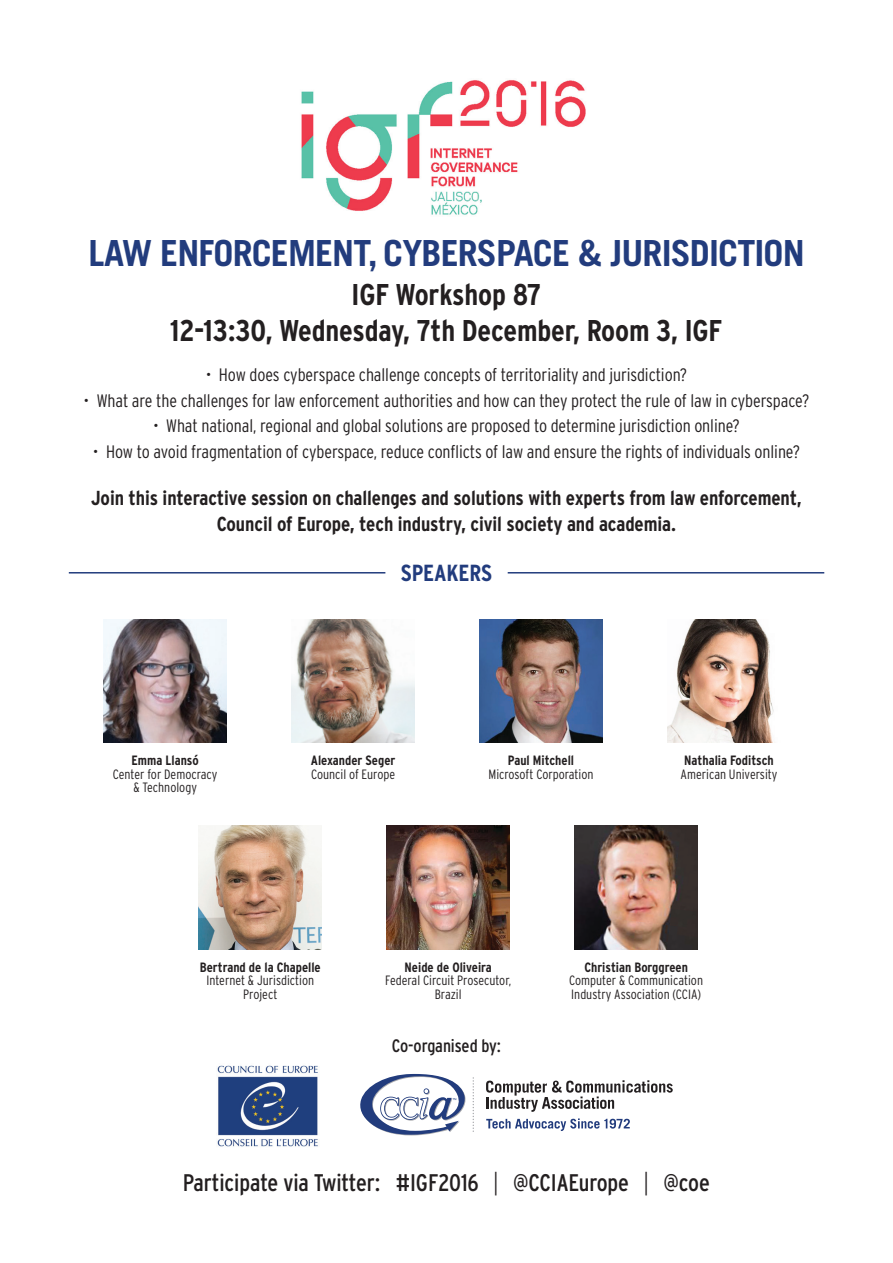
<style>
.page{position:relative;width:893px;height:1263px;background:#fff}
.page>*{position:absolute;margin:0;border:0;box-sizing:border-box;transform-origin:0 0}
.t1{font:700 36px "Trade Gothic";letter-spacing:-.025em;color:#223c7d}
.t2{font:700 condensed 30px/36.6px "Interstate";letter-spacing:-.005em;color:#231f20;text-align:center}
.t3{font:condensed 24px "Interstate";letter-spacing:-.005em;color:#231f20}
.t4{font:700 condensed 23.25px "Interstate";letter-spacing:-.005em;color:#223c7d}
.t5{font:700 condensed 20.25px/25.5px "Interstate";letter-spacing:-.005em;color:#231f20;text-align:center}
.t6{font:300 condensed 18px "Interstate";letter-spacing:-.005em;color:#231f20}
.t7{font:condensed 18px "Interstate";letter-spacing:-.005em;color:#231f20}
.t8{font:300 condensed 13.5px/13.5px "Interstate";color:#231f20;text-align:center}
.t9{font:700 condensed 13.5px "Interstate";color:#231f20}
</style>
<div class="page">
<img style="left:575px;top:826px;width:123px;height:123px">
<img style="left:301px;top:80px;width:285px;height:135px">
<hr style="left:508px;top:572px;width:316px;height:1px;background:#223c7d">
<hr style="left:69px;top:572px;width:316px;height:1px;background:#223c7d">
<img style="left:104px;top:619px;width:123px;height:124px">
<img style="left:292px;top:619px;width:123px;height:124px">
<img style="left:479px;top:619px;width:124px;height:124px">
<img style="left:667px;top:620px;width:107px;height:123px">
<img style="left:199px;top:826px;width:123px;height:123px">
<img style="left:387px;top:826px;width:123px;height:123px">
<svg style="left:360px;top:1074px;width:106px;height:61px"></svg>
<svg style="left:473px;top:1077px;width:1px;height:55px"></svg>
<svg style="left:486px;top:1080px;width:187px;height:32px"></svg>
<svg style="left:486px;top:1118px;width:144px;height:13px"></svg>
<img style="left:217px;top:1065px;width:101px;height:82px">
<h1 class="t1" style="left:88px;top:231px;width:718px">LAW ENFORCEMENT, CYBERSPACE &amp; JURISDICTION</h1>
<h2 class="t2" style="left:170px;top:276px;width:554px">IGF Workshop 87<br>12-13:30, Wednesday, 7th December, Room 3, IGF</h2>
<p class="t6" style="left:206px;top:365px;width:483px">• How does cyberspace challenge concepts of territoriality and jurisdiction?</p>
<p class="t6" style="left:84px;top:390px;width:727px">• What are the challenges for law enforcement authorities and how can they protect the rule of law in cyberspace?</p>
<p class="t6" style="left:153px;top:416px;width:588px">• What national, regional and global solutions are proposed to determine jurisdiction online?</p>
<p class="t6" style="left:93px;top:441px;width:709px">• How to avoid fragmentation of cyberspace, reduce conflicts of law and ensure the rights of individuals online?</p>
<p class="t5" style="left:91px;top:485px;width:712px">Join this interactive session on challenges and solutions with experts from law enforcement,<br>Council of Europe, tech industry, civil society and academia.</p>
<p class="t9" style="left:132px;top:753px;width:69px">Emma Llansó</p>
<p class="t8" style="left:113px;top:767px;width:106px">Center for Democracy &amp; Technology</p>
<p class="t4" style="left:401px;top:560px;width:93px">SPEAKERS</p>
<p class="t9" style="left:311px;top:753px;width:86px">Alexander Seger</p>
<p class="t8" style="left:311px;top:767px;width:86px">Council of Europe</p>
<p class="t9" style="left:508px;top:753px;width:68px">Paul Mitchell</p>
<p class="t8" style="left:488px;top:767px;width:107px">Microsoft Corporation</p>
<p class="t9" style="left:684px;top:753px;width:91px">Nathalia Foditsch</p>
<p class="t8" style="left:681px;top:767px;width:98px">American University</p>
<p class="t9" style="left:200px;top:959px;width:122px">Bertrand de la Chapelle</p>
<p class="t8" style="left:206px;top:974px;width:109px">Internet &amp; Jurisdiction<br>Project</p>
<p class="t9" style="left:405px;top:959px;width:89px">Neide de Oliveira</p>
<p class="t8" style="left:385px;top:974px;width:127px">Federal Circuit Prosecutor,<br>Brazil</p>
<p class="t7" style="left:392px;top:1036px;width:111px">Co-organised by:</p>
<p class="t9" style="left:584px;top:959px;width:105px">Christian Borggreen</p>
<p class="t8" style="left:569px;top:974px;width:135px;text-align:left">Computer &amp; Communication<br>Industry Association (CCIA)</p>
<h3 class="t3" style="left:183px;top:1169px;width:529px">Participate via Twitter: #IGF2016 | @CCIAEurope | @coe</h3>
</div>
